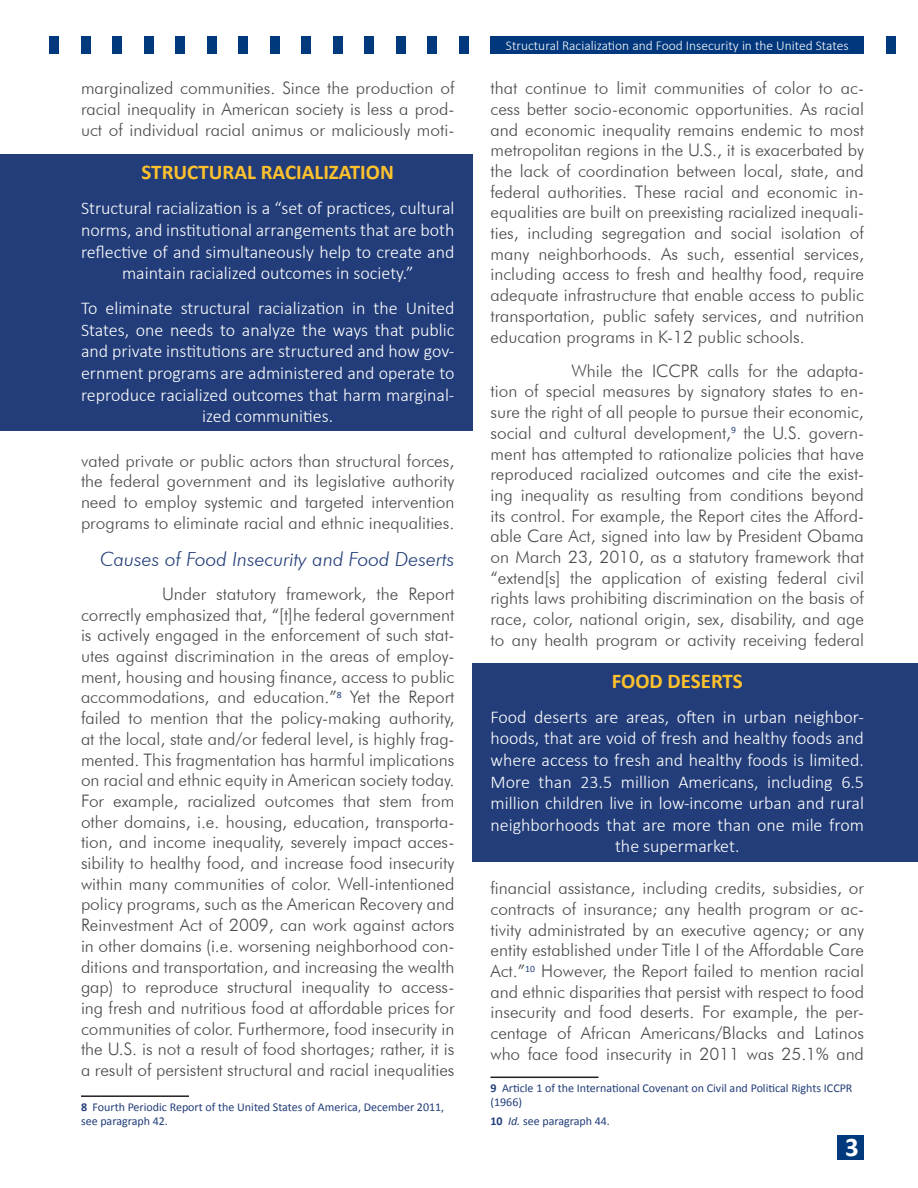
<style>
.page{position:relative;width:918px;height:1188px;background:#fff}
.page>*{position:absolute;margin:0;border:0;box-sizing:border-box;transform-origin:0 0}
.t1{font:700 27px "Calibri";color:#fff}
.H-Quote_title{font:700 21px "Calibri";color:#ffc22d}
.H-Heading2{font:italic 300 19.5px "Futura BT";color:#223d79}
.H-Quote{font:300 18px/21.6px "Calibri";color:#fff;text-align:center}
.H-BodyText{font:300 17.25px/20.7px "Futura BT";color:#4b4b4b;text-align:justify}
.H-Footnote{font:300 17.25px/20.7px "Futura BT";color:#4b4b4b;text-align:justify}
.t2{font:300 13.5px "Calibri";color:#fff}
.H-Footnote-2{font:12px/14.4px "Calibri";color:#223d79}
.s1{font-weight:700}
.s2{font-style:italic}
</style>
<div class="page">
<div style="left:837px;top:1136px;width:27px;height:24px;background:#003a7d"></div>
<div style="left:490px;top:36px;width:374px;height:18px;background:#00377d"></div>
<div style="left:50px;top:36px;width:9px;height:18px;background:#00377d"></div>
<div style="left:81px;top:36px;width:9px;height:18px;background:#003a7d"></div>
<div style="left:113px;top:36px;width:9px;height:18px;background:#003a7d"></div>
<div style="left:144px;top:36px;width:9px;height:18px;background:#003a7d"></div>
<div style="left:176px;top:36px;width:9px;height:18px;background:#003a7d"></div>
<div style="left:207px;top:36px;width:9px;height:18px;background:#003a7d"></div>
<div style="left:239px;top:36px;width:9px;height:18px;background:#003a7d"></div>
<div style="left:270px;top:36px;width:9px;height:18px;background:#003a7d"></div>
<div style="left:302px;top:36px;width:9px;height:18px;background:#003a7d"></div>
<div style="left:333px;top:36px;width:9px;height:18px;background:#003a7d"></div>
<div style="left:365px;top:36px;width:9px;height:18px;background:#003a7d"></div>
<div style="left:396px;top:36px;width:9px;height:18px;background:#003a7d"></div>
<div style="left:428px;top:36px;width:9px;height:18px;background:#003a7d"></div>
<div style="left:459px;top:36px;width:9px;height:18px;background:#00377d"></div>
<div style="left:886px;top:36px;width:9px;height:18px;background:#003a7d"></div>
<hr style="left:81px;top:1095px;width:108px;height:2px;background:#231f20">
<hr style="left:490px;top:1077px;width:108px;height:1px;background:#231f20">
<div style="left:0;top:154px;width:472px;height:277px;background:#223d79"></div>
<div style="left:472px;top:663px;width:446px;height:198px;background:#223d79"></div>
<p class="H-Footnote" style="left:81px;top:77px;width:375px">marginalized communities. Since the production of racial inequality in American society is less a prod&shy;uct of individual racial animus or maliciously moti-</p>
<p class="H-Quote_title" style="left:142px;top:159px;width:254px">STRUCTURAL RACIALIZATION</p>
<p class="H-Quote" style="left:81px;top:197px;width:375px">Structural racialization is a “set of practices, cultural norms, and institutional arrangements that are both reflective of and simultaneously help to create and maintain racialized outcomes in society.”</p>
<p class="H-Quote" style="left:81px;top:297px;width:375px">To eliminate structural racialization in the United States, one needs to analyze the ways that public and private institutions are structured and how gov&shy;ernment programs are administered and operate to reproduce racialized outcomes that harm marginal&shy;ized communities.</p>
<p class="H-Footnote" style="left:81px;top:450px;width:375px">vated private or public actors than structural forces, the federal government and its legislative authority need to employ systemic and targeted intervention programs to eliminate racial and ethnic inequalities.</p>
<p class="H-Heading2" style="left:100px;top:547px;width:356px">Causes of Food Insecurity and Food Deserts</p>
<p class="H-BodyText" style="left:81px;top:583px;width:375px;text-indent:81px">Under statutory framework, the Report correctly emphasized that, “[t]he federal government is actively engaged in the enforcement of such stat&shy;utes against discrimination in the areas of employ&shy;ment, housing and housing finance, access to public accommodations, and education.”<sup>8</sup> Yet the Report failed to mention that the policy-making authority, at the local, state and/or federal level, is highly frag&shy;mented. This fragmentation has harmful implications on racial and ethnic equity in American society today.<br>For example, racialized outcomes that stem from other domains, i.e. housing, education, transporta&shy;tion, and income inequality, severely impact acces&shy;sibility to healthy food, and increase food insecurity within many communities of color. Well-intentioned policy programs, such as the American Recovery and Reinvestment Act of 2009, can work against actors in other domains (i.e. worsening neighborhood con&shy;ditions and transportation, and increasing the wealth gap) to reproduce structural inequality to access&shy;ing fresh and nutritious food at affordable prices for communities of color. Furthermore, food insecurity in the U.S. is not a result of food shortages; rather, it is a result of persistent structural and racial inequalities</p>
<p class="H-Footnote-2" style="left:81px;top:1099px;width:365px"><span class="s1">8</span> Fourth Periodic Report of the United States of America, December 2011, see paragraph 42.</p>
<p class="t2" style="left:506px;top:37px;width:344px">Structural Racialization and Food Insecurity in the United States</p>
<p class="H-Footnote" style="left:490px;top:77px;width:375px">that continue to limit communities of color to ac&shy;cess better socio-economic opportunities. As racial and economic inequality remains endemic to most metropolitan regions in the U.S., it is exacerbated by the lack of coordination between local, state, and federal authorities. These racial and economic in&shy;equalities are built on preexisting racialized inequali&shy;ties, including segregation and social isolation of many neighborhoods. As such, essential services, including access to fresh and healthy food, require adequate infrastructure that enable access to public transportation, public safety services, and nutrition education programs in K-12 public schools.</p>
<p class="H-BodyText" style="left:490px;top:360px;width:375px;text-indent:81px">While the ICCPR calls for the adapta&shy;tion of special measures by signatory states to en&shy;sure the right of all people to pursue their economic, social and cultural development,<sup>9</sup> the U.S. govern&shy;ment has attempted to rationalize policies that have reproduced racialized outcomes and cite the exist&shy;ing inequality as resulting from conditions beyond its control. For example, the Report cites the Afford&shy;able Care Act, signed into law by President Obama on March 23, 2010, as a statutory framework that “extend[s] the application of existing federal civil rights laws prohibiting discrimination on the basis of race, color, national origin, sex, disability, and age to any health program or activity receiving federal</p>
<p class="H-Quote_title" style="left:612px;top:667px;width:133px">FOOD DESERTS</p>
<p class="H-Quote" style="left:490px;top:706px;width:375px">Food deserts are areas, often in urban neighbor&shy;hoods, that are void of fresh and healthy foods and where access to fresh and healthy foods is limited.<br>More than 23.5 million Americans, including 6.5 million children live in low-income urban and rural neighborhoods that are more than one mile from the supermarket.</p>
<p class="H-BodyText" style="left:490px;top:878px;width:375px">financial assistance, including credits, subsidies, or contracts of insurance; any health program or ac&shy;tivity administrated by an executive agency; or any entity established under Title I of the Affordable Care Act.”<sup>10</sup> However, the Report failed to mention racial and ethnic disparities that persist with respect to food insecurity and food deserts. For example, the per&shy;centage of African Americans/Blacks and Latinos who face food insecurity in 2011 was 25.1% and</p>
<p class="H-Footnote-2" style="left:490px;top:1081px;width:363px"><span class="s1">9</span> Article 1 of the International Covenant on Civil and Political Rights ICCPR (1966)</p>
<p class="H-Footnote-2" style="left:490px;top:1114px;width:121px"><span class="s1">10</span> <span class="s2">Id.</span> see paragraph 44.</p>
<h1 class="t1" style="left:845px;top:1130px;width:15px">3</h1>
</div>
